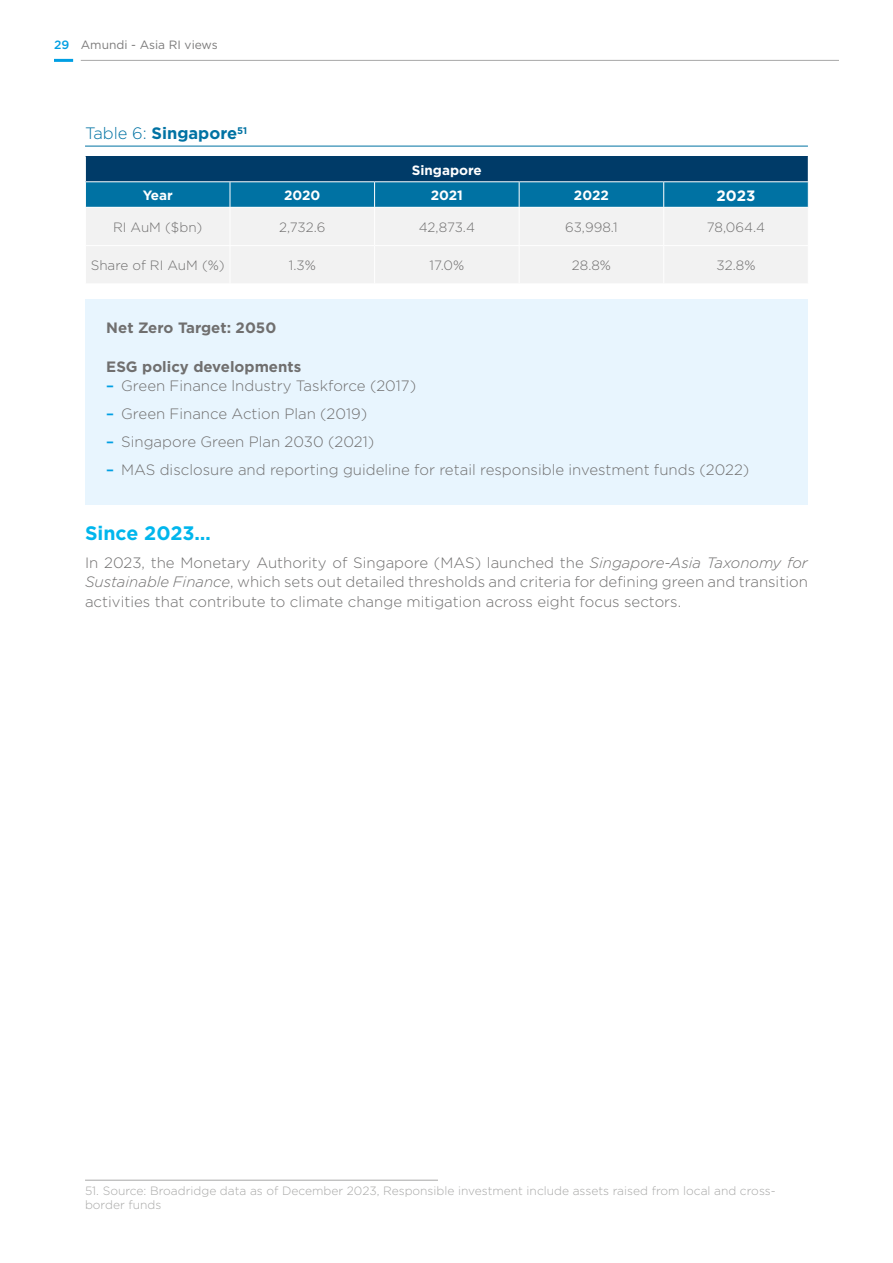
<style>
.page{position:relative;width:893px;height:1263px;background:#fff}
.page>*{position:absolute;margin:0;border:0;box-sizing:border-box;transform-origin:0 0}
.t1{font:700 19.5px "Gotham HTF";color:#00b6ed}
.t2{font:700 16.5px "Gotham HTF";color:#0072a3}
.t3{font:300 15px/19.5px "Gotham HTF";color:#706f6f;text-align:justify}
.t4{font:700 15px "Gotham HTF";color:#706f6f}
.t5{font:700 15px "Gotham HTF";color:#fff}
.t6{font:300 13.5px "Gotham HTF";color:#706f6f}
.t7{font:700 13.5px "Gotham HTF";color:#fff}
.t8{font:300 12px/14.4px "Gotham HTF";color:#a8a8a7}
.t9{font:12px "Gotham HTF";color:#7c7b7b}
.s1{font-weight:500;color:#009fe3}
.s2{font-weight:300}
.s3{font-style:italic}
</style>
<div class="page">
<hr style="left:81px;top:60px;width:758px;height:1px;background:#a8a8a7">
<hr style="left:54px;top:59px;width:19px;height:3px;background:#009fe3">
<div style="left:85px;top:299px;width:723px;height:206px;background:#e8f5fe"></div>
<hr style="left:85px;top:146px;width:723px;height:1px;background:#0072a3">
<hr style="left:85px;top:1180px;width:353px;height:1px;background:#a8a8a7">
<div style="left:86px;top:208px;width:722px;height:75px;background:#f2f2f2"></div>
<hr style="left:230px;top:245px;width:145px;height:1px;background:#fff">
<hr style="left:375px;top:245px;width:144px;height:1px;background:#fff">
<hr style="left:519px;top:245px;width:145px;height:1px;background:#fff">
<hr style="left:664px;top:245px;width:145px;height:1px;background:#fff">
<svg style="left:85px;top:156px;width:724px;height:51px;background:#035886"></svg>
<hr style="left:374px;top:208px;width:1px;height:37px;background:#fff">
<hr style="left:519px;top:208px;width:1px;height:37px;background:#fff">
<hr style="left:663px;top:208px;width:1px;height:37px;background:#fff">
<hr style="left:374px;top:246px;width:1px;height:37px;background:#fff">
<hr style="left:519px;top:246px;width:1px;height:37px;background:#fff">
<hr style="left:663px;top:246px;width:1px;height:37px;background:#fff">
<hr style="left:85px;top:245px;width:145px;height:1px;background:#fff">
<hr style="left:85px;top:181px;width:145px;height:1px;background:#fff">
<hr style="left:230px;top:181px;width:145px;height:1px;background:#fff">
<hr style="left:375px;top:181px;width:144px;height:1px;background:#fff">
<hr style="left:519px;top:181px;width:145px;height:1px;background:#fff">
<hr style="left:664px;top:181px;width:145px;height:1px;background:#fff">
<hr style="left:230px;top:208px;width:1px;height:37px;background:#fff">
<hr style="left:230px;top:246px;width:1px;height:37px;background:#fff">
<p class="t9" style="left:54px;top:39px;width:165px"><span class="s1">29</span> Amundi - Asia RI views</p>
<p class="t2" style="left:85px;top:124px;width:164px"><span class="s2">Table 6:</span> Singapore<sup>51</sup></p>
<p class="t7" style="left:412px;top:162px;width:72px">Singapore</p>
<p class="t7" style="left:143px;top:188px;width:32px">Year</p>
<p class="t7" style="left:284px;top:188px;width:38px">2020</p>
<p class="t7" style="left:431px;top:188px;width:34px">2021</p>
<p class="t7" style="left:574px;top:188px;width:36px">2022</p>
<p class="t5" style="left:717px;top:187px;width:40px">2023</p>
<p class="t6" style="left:113px;top:220px;width:91px">RI AuM ($bn)</p>
<p class="t6" style="left:279px;top:220px;width:48px">2,732.6</p>
<p class="t6" style="left:419px;top:220px;width:58px">42,873.4</p>
<p class="t6" style="left:565px;top:220px;width:54px">63,998.1</p>
<p class="t6" style="left:707px;top:220px;width:60px">78,064.4</p>
<p class="t6" style="left:91px;top:258px;width:136px">Share of RI AuM (%)</p>
<p class="t6" style="left:289px;top:258px;width:28px">1.3%</p>
<p class="t6" style="left:430px;top:258px;width:36px">17.0%</p>
<p class="t6" style="left:572px;top:258px;width:41px">28.8%</p>
<p class="t6" style="left:717px;top:258px;width:40px">32.8%</p>
<p class="t4" style="left:106px;top:319px;width:172px">Net Zero Target: 2050</p>
<p class="t4" style="left:106px;top:358px;width:196px">ESG policy developments</p>
<p class="t3" style="left:106px;top:376px;width:311px"><span class="s1">–</span> Green Finance lndustry Taskforce (2017)</p>
<p class="t3" style="left:106px;top:404px;width:262px"><span class="s1">–</span> Green Finance Action Plan (2019)</p>
<p class="t3" style="left:106px;top:432px;width:269px"><span class="s1">–</span> Singapore Green Plan 2030 (2021)</p>
<p class="t3" style="left:106px;top:460px;width:645px"><span class="s1">–</span> MAS disclosure and reporting guideline for retail responsible investment funds (2022)</p>
<h1 class="t1" style="left:85px;top:521px;width:127px">Since 2023…</h1>
<p class="t3" style="left:85px;top:552px;width:724px">In 2023, the Monetary Authority of Singapore (MAS) launched the <span class="s3">Singapore-Asia Taxonomy for Sustainable Finance</span>, which sets out detailed thresholds and criteria for defining green and transition activities that contribute to climate change mitigation across eight focus sectors.</p>
<p class="t8" style="left:85px;top:1183px;width:692px">51. Source: Broadridge data as of December 2023, Responsible investment include assets raised from local and cross&shy;border funds</p>
</div>
